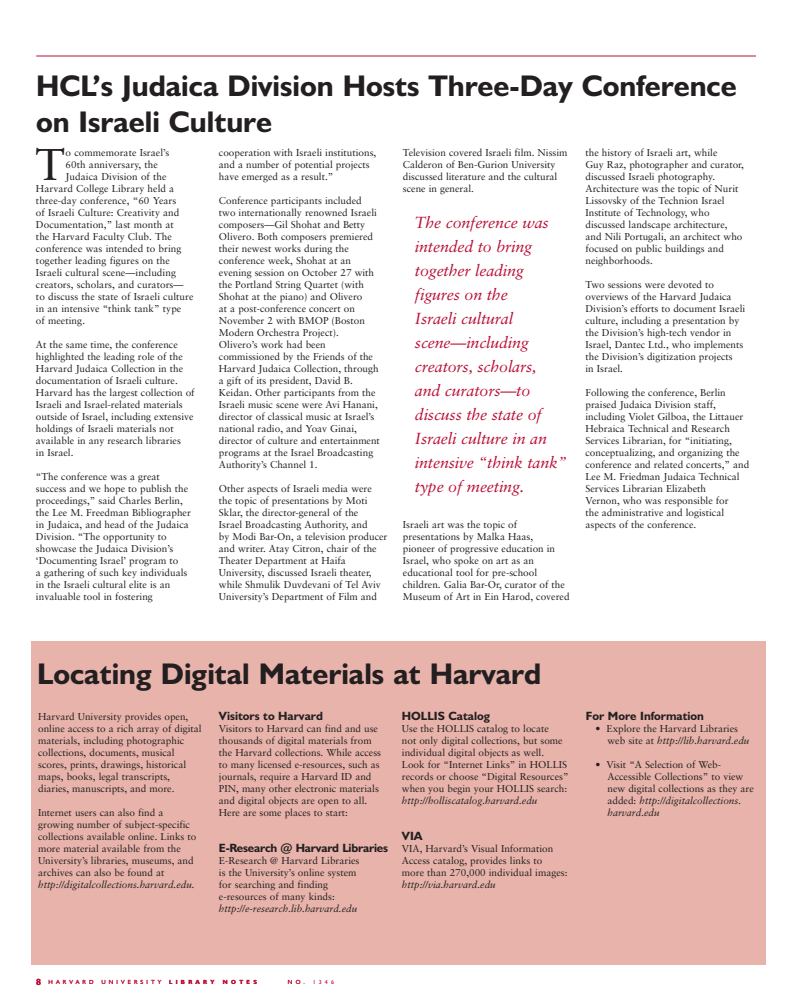
<style>
.page{position:relative;width:792px;height:1008px;background:#fff}
.page>*{position:absolute;margin:0;border:0;box-sizing:border-box;transform-origin:0 0}
.t1{font:44.4px "Sabon";color:#231f20}
.t2{font:700 30px/36px "Humanist 521 BT";color:#231f20}
.t3{font:italic 16px/24px "Sabon";letter-spacing:-.01em;color:#b90f36}
.t4{font:700 12px "Humanist 521 BT";color:#231f20}
.t5{font:10px/12px "Sabon";color:#231f20}
.t6{font:italic 10px "Sabon";color:#231f20}
.t7{font:6px "Humanist 521 BT";letter-spacing:.515em;color:#b90f36}
.t8{font:700 6px "Humanist 521 BT";letter-spacing:.555em;color:#b90f36}
.s1{font-style:italic}
.s2{font-weight:700;font-size:9px}
</style>
<div class="page">
<hr style="left:36px;top:56px;width:720px;height:1px;background:#b90f36">
<div style="left:32px;top:642px;width:734px;height:323px;background:#e7b3aa"></div>
<h2 class="t2" style="left:36px;top:71px;width:702px">HCL’s Judaica Division Hosts Three-Day Conference on Israeli Culture</h2>
<h1 class="t1" style="left:35px;top:146px;width:31px">T</h1>
<p class="t5" style="left:66px;top:147px;width:105px">o commemorate Israel’s</p>
<p class="t5" style="left:586px;top:147px;width:160px">the history of Israeli art, while<br>Guy Raz, photographer and curator, discussed Israeli photography.<br>Architecture was the topic of Nurit<br>Lissovsky of the Technion Israel<br>Institute of Technology, who discussed landscape architecture, and Nili Portugali, an architect who focused on public buildings and neighborhoods.</p>
<p class="t5" style="left:586px;top:279px;width:161px">Two sessions were devoted to overviews of the Harvard Judaica<br>Division’s efforts to document Israeli culture, including a presentation by the Division’s high-tech vendor in<br>Israel, Dantec Ltd., who implements the Division’s digitization projects<br>in Israel.</p>
<p class="t5" style="left:586px;top:387px;width:165px">Following the conference, Berlin praised Judaica Division staff, including Violet Gilboa, the Littauer Hebraica Technical and Research Services Librarian, for “initiating, conceptualizing, and organizing the conference and related concerts,” and Lee M. Friedman Judaica Technical Services Librarian Elizabeth<br>Vernon, who was responsible for<br>the administrative and logistical aspects of the conference.</p>
<p class="t5" style="left:219px;top:147px;width:159px">cooperation with Israeli institutions, and a number of potential projects have emerged as a result.”</p>
<p class="t5" style="left:219px;top:195px;width:163px">Conference participants included two internationally renowned Israeli composers—Gil Shohat and Betty Olivero. Both composers premiered their newest works during the conference week, Shohat at an evening session on October 27 with the Portland String Quartet (with Shohat at the piano) and Olivero<br>at a post-conference concert on November 2 with BMOP (Boston Modern Orchestra Project).<br>Olivero’s work had been commissioned by the Friends of the Harvard Judaica Collection, through a gift of its president, David B.<br>Keidan. Other participants from the Israeli music scene were Avi Hanani, director of classical music at Israel’s national radio, and Yoav Ginai, director of culture and entertainment programs at the Israel Broadcasting Authority’s Channel 1.</p>
<p class="t5" style="left:219px;top:483px;width:170px">Other aspects of Israeli media were the topic of presentations by Moti Sklar, the director-general of the<br>Israel Broadcasting Authority, and<br>by Modi Bar-On, a television producer and writer. Atay Citron, chair of the Theater Department at Haifa University, discussed Israeli theater, while Shmulik Duvdevani of Tel Aviv University’s Department of Film and</p>
<p class="t5" style="left:403px;top:147px;width:166px">Television covered Israeli film. Nissim Calderon of Ben-Gurion University discussed literature and the cultural scene in general.</p>
<h3 class="t3" style="left:415px;top:212px;width:153px">The conference was intended to bring together leading figures on the<br>Israeli cultural scene—including creators, scholars,<br>and curators—to discuss the state of<br>Israeli culture in an intensive “think tank” type of meeting.</h3>
<p class="t5" style="left:403px;top:519px;width:168px">Israeli art was the topic of presentations by Malka Haas,<br>pioneer of progressive education in<br>Israel, who spoke on art as an educational tool for pre-school children. Galia Bar-Or, curator of the<br>Museum of Art in Ein Harod, covered</p>
<p class="t5" style="left:66px;top:159px;width:94px">60th anniversary, the</p>
<p class="t5" style="left:66px;top:171px;width:102px">Judaica Division of the</p>
<p class="t5" style="left:36px;top:183px;width:140px">Harvard College Library held a</p>
<p class="t5" style="left:36px;top:195px;width:142px">three-day conference, “60 Years</p>
<p class="t5" style="left:36px;top:207px;width:145px">of Israeli Culture: Creativity and</p>
<p class="t5" style="left:36px;top:219px;width:139px">Documentation,” last month at</p>
<p class="t5" style="left:36px;top:231px;width:138px">the Harvard Faculty Club. The</p>
<p class="t5" style="left:36px;top:243px;width:147px">conference was intended to bring</p>
<p class="t5" style="left:36px;top:255px;width:135px">together leading figures on the</p>
<p class="t5" style="left:36px;top:267px;width:142px">Israeli cultural scene—including</p>
<p class="t5" style="left:36px;top:279px;width:149px">creators, scholars, and curators—</p>
<p class="t5" style="left:36px;top:291px;width:159px">to discuss the state of Israeli culture</p>
<p class="t5" style="left:36px;top:303px;width:147px">in an intensive “think tank” type</p>
<p class="t5" style="left:36px;top:315px;width:51px">of meeting.</p>
<p class="t5" style="left:36px;top:339px;width:160px">At the same time, the conference highlighted the leading role of the Harvard Judaica Collection in the documentation of Israeli culture.<br>Harvard has the largest collection of Israeli and Israel-related materials outside of Israel, including extensive holdings of Israeli materials not available in any research libraries<br>in Israel.</p>
<p class="t5" style="left:36px;top:471px;width:156px">“The conference was a great success and we hope to publish the proceedings,” said Charles Berlin, the Lee M. Freedman Bibliographer in Judaica, and head of the Judaica<br>Division. “The opportunity to showcase the Judaica Division’s ‘Documenting Israel’ program to<br>a gathering of such key individuals in the Israeli cultural elite is an invaluable tool in fostering</p>
<h2 class="t2" style="left:37px;top:659px;width:506px">Locating Digital Materials at Harvard</h2>
<p class="t5" style="left:38px;top:711px;width:165px">Harvard University provides open, online access to a rich array of digital materials, including photographic collections, documents, musical scores, prints, drawings, historical maps, books, legal transcripts, diaries, manuscripts, and more.</p>
<p class="t5" style="left:38px;top:807px;width:160px">Internet users can also find a growing number of subject-specific collections available online. Links to more material available from the University’s libraries, museums, and archives can also be found at</p>
<p class="t6" style="left:38px;top:880px;width:158px">http://digitalcollections.harvard.edu.</p>
<p class="t4" style="left:219px;top:712px;width:105px">Visitors to Harvard</p>
<p class="t5" style="left:219px;top:723px;width:164px">Visitors to Harvard can find and use thousands of digital materials from the Harvard collections. While access to many licensed e-resources, such as journals, require a Harvard ID and PIN, many other electronic materials and digital objects are open to all.<br>Here are some places to start:</p>
<p class="t4" style="left:219px;top:844px;width:171px">E-Research @ Harvard Libraries</p>
<p class="t5" style="left:219px;top:855px;width:142px">E-Research @ Harvard Libraries is the University’s online system for searching and finding e-resources of many kinds:</p>
<p class="t6" style="left:219px;top:904px;width:140px">http://e-research.lib.harvard.edu</p>
<p class="t4" style="left:402px;top:712px;width:90px">HOLLIS Catalog</p>
<p class="t5" style="left:402px;top:723px;width:168px">Use the HOLLIS catalog to locate<br>not only digital collections, but some individual digital objects as well.<br>Look for “Internet Links” in HOLLIS records or choose “Digital Resources” when you begin your HOLLIS search:</p>
<p class="t6" style="left:402px;top:796px;width:137px">http://holliscatalog.harvard.edu</p>
<p class="t4" style="left:402px;top:832px;width:22px">VIA</p>
<p class="t5" style="left:402px;top:843px;width:167px">VIA, Harvard’s Visual Information<br>Access catalog, provides links to<br>more than 270,000 individual images:</p>
<p class="t6" style="left:402px;top:880px;width:95px">http://via.harvard.edu</p>
<p class="t4" style="left:586px;top:712px;width:120px">For More Information</p>
<p class="t5" style="left:608px;top:723px;width:143px;text-indent:-12px">• Explore the Harvard Libraries web site at <span class="s1">http://lib.harvard.edu</span></p>
<p class="t5" style="left:608px;top:759px;width:148px;text-indent:-12px">• Visit “A Selection of Web-<br>Accessible Collections” to view new digital collections as they are added: <span class="s1">http://digitalcollections. harvard.edu</span></p>
<p class="t7" style="left:36px;top:980px;width:59px"><span class="s2">8</span> HARVARD</p>
<p class="t7" style="left:101px;top:980px;width:61px">UNIVERSITY</p>
<p class="t8" style="left:169px;top:980px;width:47px">LIBRARY</p>
<p class="t8" style="left:223px;top:980px;width:36px">NOTES</p>
<p class="t7" style="left:313px;top:980px;width:23px">1346</p>
<p class="t7" style="left:288px;top:980px;width:18px">NO.</p>
</div>
